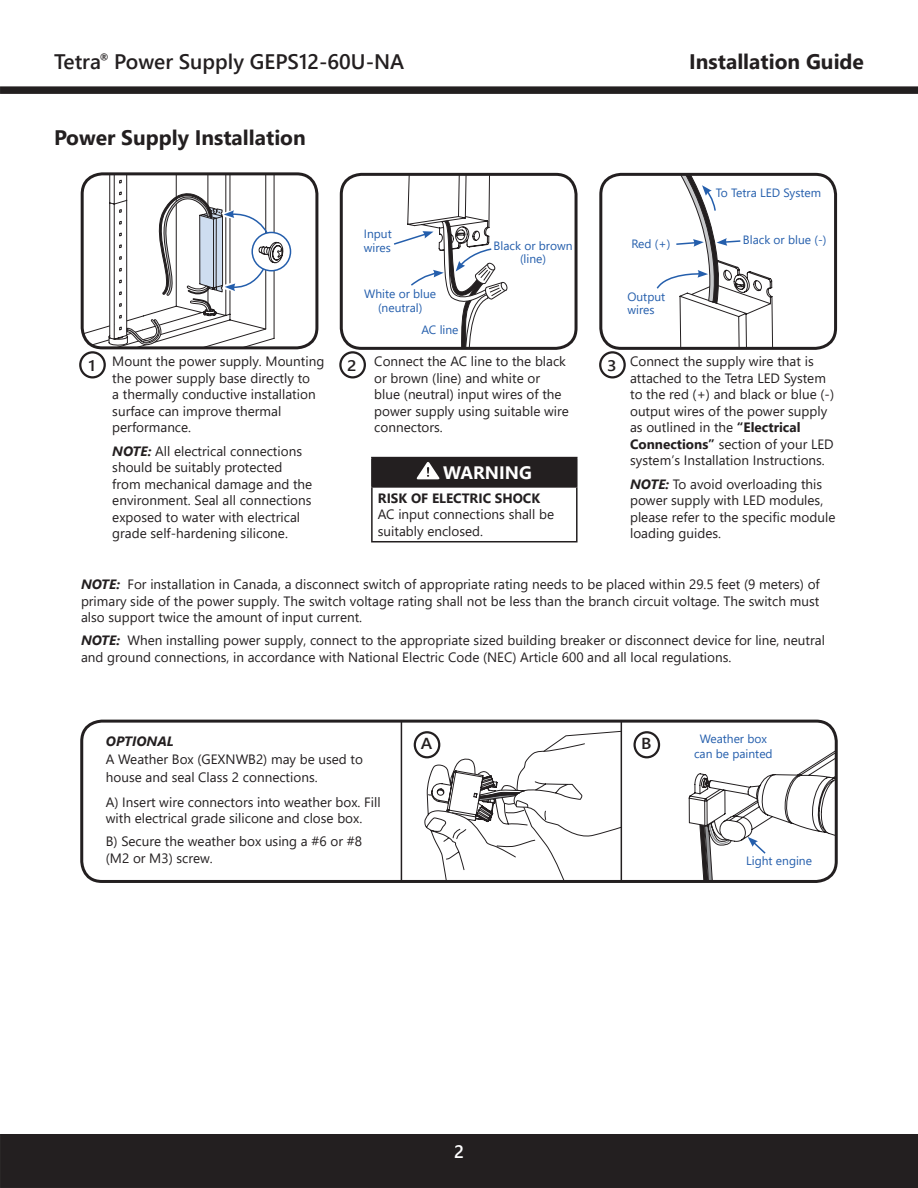
<style>
.page{position:relative;width:918px;height:1188px;background:#fff}
.page>*{position:absolute;margin:0;border:0;box-sizing:border-box;transform-origin:0 0}
.t1{font:700 21px "Segoe UI";color:#231f20}
.t2{font:600 21px "Segoe UI";color:#231f20}
.t3{font:700 18px "Segoe UI";color:#fff}
.t4{font:600 18px "Segoe UI";color:#fff}
.t5{font:600 15.9px "Segoe UI";color:#231f20;scale:1.08 1}
.t6{font:600 15.3px "Segoe UI";color:#231f20;scale:1.12 1}
.copy{font:13.5px/16.5px "Segoe UI";color:#231f20}
.copy-2{font:700 13.5px "Segoe UI";color:#231f20}
.t7{font:italic 700 13.5px "Segoe UI";color:#231f20}
.notes{font:12px/13.5px "Segoe UI";color:#245eac}
.s1{font-weight:700;font-style:italic}
.s2{font-weight:700}
</style>
<div class="page">
<div style="left:0;top:1134px;width:918px;height:54px;background:#231f20"></div>
<div style="left:0;top:86px;width:918px;height:8px;background:#231f20"></div>
<div style="left:340px;top:173px;width:238px;height:177px;border:3px solid #231f20;border-radius:20px"></div>
<div style="left:599px;top:173px;width:238px;height:177px;border:3px solid #231f20;border-radius:20px"></div>
<svg style="left:601px;top:174px;width:177px;height:174px"></svg>
<svg style="left:392px;top:174px;width:116px;height:174px"></svg>
<div style="left:81px;top:172px;width:237px;height:177px;border:3px solid #231f20;border-radius:20px"></div>
<svg style="left:252px;top:232px;width:39px;height:39px"></svg>
<div style="left:251px;top:232px;width:40px;height:40px;border:2px solid #245eac;border-radius:50%"></div>
<svg style="left:82px;top:174px;width:202px;height:174px"></svg>
<svg style="left:401px;top:724px;width:221px;height:155px"></svg>
<div style="left:80px;top:720px;width:758px;height:163px;border:3px solid #231f20;border-radius:20px"></div>
<svg style="left:688px;top:721px;width:148px;height:160px"></svg>
<div style="left:372px;top:458px;width:205px;height:29px;background:#231f20"></div>
<hr style="left:371px;top:457px;width:207px;height:1px;background:#231f20">
<hr style="left:371px;top:458px;width:2px;height:28px;background:#231f20">
<hr style="left:576px;top:458px;width:2px;height:28px;background:#231f20">
<hr style="left:371px;top:486px;width:207px;height:2px;background:#231f20">
<hr style="left:371px;top:488px;width:2px;height:53px;background:#231f20">
<hr style="left:576px;top:488px;width:2px;height:53px;background:#231f20">
<hr style="left:371px;top:541px;width:207px;height:1px;background:#231f20">
<svg style="left:416px;top:462px;width:24px;height:17px"></svg>
<div style="left:79px;top:351px;width:27px;height:27px;border:2px solid #231f20;border-radius:50%"></div>
<div style="left:339px;top:351px;width:27px;height:27px;border:2px solid #231f20;border-radius:50%"></div>
<div style="left:599px;top:351px;width:27px;height:27px;border:2px solid #231f20;border-radius:50%"></div>
<div style="left:414px;top:731px;width:26px;height:27px;border:2px solid #231f20;border-radius:50%"></div>
<div style="left:633px;top:731px;width:27px;height:27px;border:2px solid #231f20;border-radius:50%"></div>
<h1 class="t2" style="left:54px;top:42px;width:352px">Tetra<sup>®</sup> Power Supply GEPS12-60U-NA</h1>
<h1 class="t1" style="left:689px;top:42px;width:176px">Installation Guide</h1>
<p class="t1" style="left:54px;top:118px;width:253px">Power Supply Installation</p>
<p class="notes" style="left:364px;top:226px;width:29px">Input wires</p>
<p class="notes" style="left:364px;top:286px;width:74px;text-align:center">White or blue (neutral)</p>
<p class="notes" style="left:421px;top:322px;width:39px">AC line</p>
<p class="notes" style="left:494px;top:238px;width:80px;text-align:center">Black or brown (line)</p>
<p class="notes" style="left:716px;top:185px;width:107px">To Tetra LED System</p>
<p class="notes" style="left:631px;top:236px;width:40px">Red (+)</p>
<p class="notes" style="left:743px;top:232px;width:85px">Black or blue (-)</p>
<p class="notes" style="left:627px;top:289px;width:39px">Output wires</p>
<p class="copy" style="left:112px;top:352px;width:214px">Mount the power supply. Mounting the power supply base directly to<br>a thermally conductive installation surface can improve thermal performance.</p>
<p class="copy" style="left:112px;top:441px;width:202px"><span class="s1">NOTE:</span> All electrical connections should be suitably protected from mechanical damage and the environment. Seal all connections exposed to water with electrical grade self-hardening silicone.</p>
<p class="copy" style="left:374px;top:352px;width:196px">Connect the AC line to the black or brown (line) and white or blue (neutral) input wires of the power supply using suitable wire connectors.</p>
<p class="copy" style="left:630px;top:352px;width:206px">Connect the supply wire that is attached to the Tetra LED System to the red (+) and black or blue (-) output wires of the power supply as outlined in the <span class="s2">“Electrical<br>Connections”</span> section of your LED system’s Installation Instructions.</p>
<p class="copy" style="left:630px;top:474px;width:207px"><span class="s1">NOTE:</span> To avoid overloading this power supply with LED modules, please refer to the specific module loading guides.</p>
<p class="t6" style="left:88px;top:351px;width:8px">1</p>
<p class="t6" style="left:347px;top:351px;width:10px">2</p>
<p class="t6" style="left:607px;top:351px;width:10px">3</p>
<p class="t3" style="left:443px;top:456px;width:90px">WARNING</p>
<p class="copy-2" style="left:378px;top:485px;width:164px">RISK OF ELECTRIC SHOCK</p>
<p class="copy" style="left:378px;top:505px;width:178px">AC input connections shall be suitably enclosed.</p>
<p class="copy" style="left:81px;top:575px;width:740px;text-align:justify"><span class="s1">NOTE:</span> For installation in Canada, a disconnect switch of appropriate rating needs to be placed within 29.5 feet (9 meters) of primary side of the power supply. The switch voltage rating shall not be less than the branch circuit voltage. The switch must also support twice the amount of input current.</p>
<p class="copy" style="left:81px;top:631px;width:745px"><span class="s1">NOTE:</span> When installing power supply, connect to the appropriate sized building breaker or disconnect device for line, neutral and ground connections, in accordance with National Electric Code (NEC) Article 600 and all local regulations.</p>
<p class="t7" style="left:106px;top:728px;width:69px">OPTIONAL</p>
<p class="copy" style="left:106px;top:749px;width:259px;line-height:18px">A Weather Box (GEXNWB2) may be used to house and seal Class 2 connections.</p>
<p class="copy" style="left:106px;top:792px;width:276px">A) Insert wire connectors into weather box. Fill with electrical grade silicone and close box.</p>
<p class="copy" style="left:106px;top:832px;width:258px">B) Secure the weather box using a #6 or #8 (M2 or M3) screw.</p>
<p class="t5" style="left:421px;top:729px;width:12px">A</p>
<p class="t5" style="left:641px;top:729px;width:11px">B</p>
<p class="notes" style="left:700px;top:731px;width:69px">Weather box</p>
<p class="notes" style="left:694px;top:745px;width:80px">can be painted</p>
<p class="notes" style="left:746px;top:853px;width:67px">Light engine</p>
<h2 class="t4" style="left:454px;top:1135px;width:11px">2</h2>
</div>
